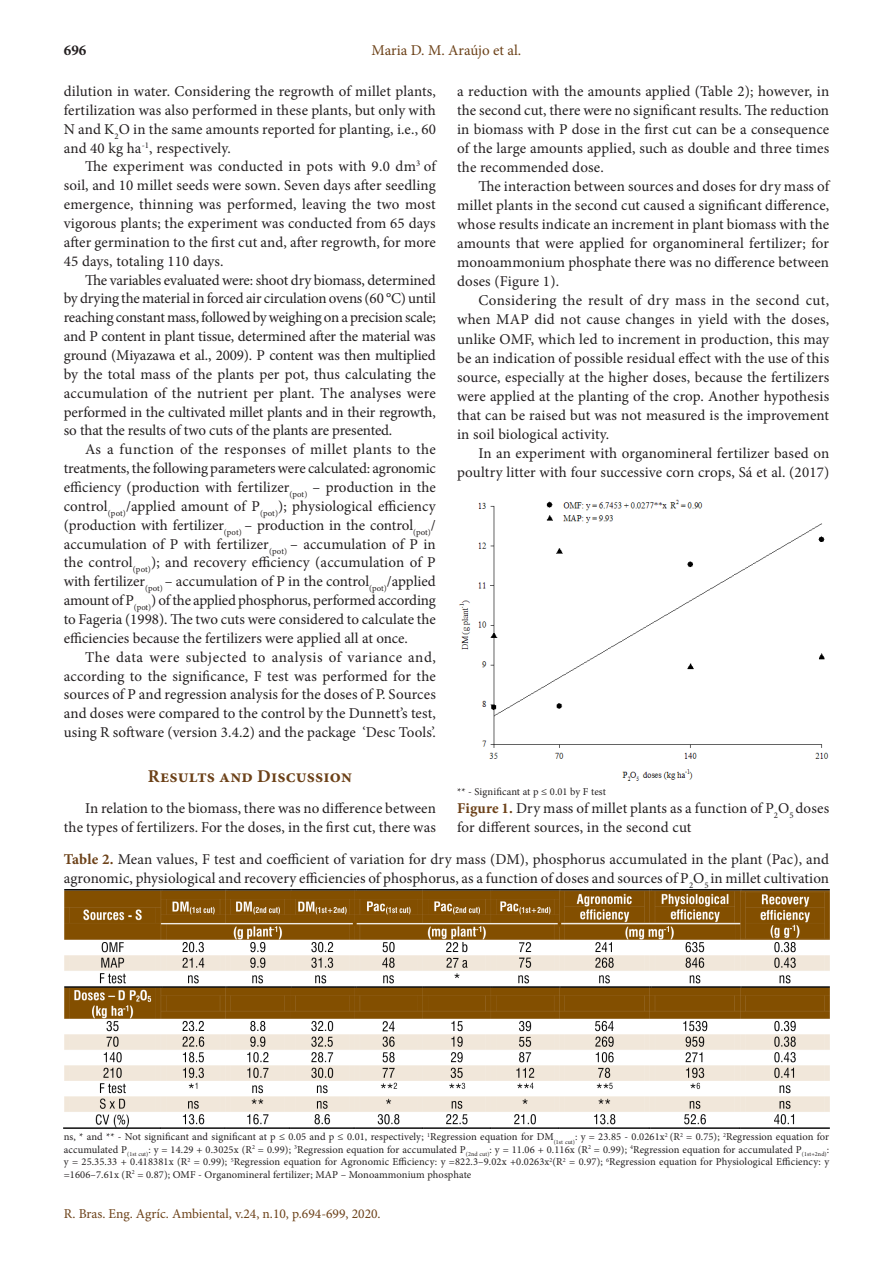
<style>
.page{position:relative;width:893px;height:1263px;background:#fff}
.page>*{position:absolute;margin:0;border:0;box-sizing:border-box;transform-origin:0 0}
.t1{font:700 18px "Minion Pro";letter-spacing:.01em;color:#6c4118}
.t2{font:15px/18.9px "Minion Pro";letter-spacing:.005em;color:#231f20;text-align:justify}
.t3{font:15px "Minion Pro";color:#6c4118}
.t4{font:700 15px "Minion Pro";color:#231f20}
.t5{font:13.5px "Minion Pro";color:#6c4118}
.t6{font:10.5px/12.6px "Minion Pro";letter-spacing:.01em;color:#231f20;text-align:justify}
.s1{font-weight:700;color:#6c4118}
</style>
<div class="page">
<img style="left:64px;top:889px;width:765px;height:239px">
<img style="left:459px;top:499px;width:370px;height:282px">
<p class="t4" style="left:64px;top:40px;width:24px">696</p>
<p class="t3" style="left:372px;top:40px;width:151px">Maria D. M. Araújo et al.</p>
<p class="t2" style="left:64px;top:82px;width:374px">dilution in water. Considering the regrowth of millet plants, fertilization was also performed in these plants, but only with N and K<sub>2</sub>O in the same amounts reported for planting, i.e., 60 and 40 kg ha<sup>-1</sup>, respectively.</p>
<p class="t2" style="left:64px;top:157px;width:374px;text-indent:21px">The experiment was conducted in pots with 9.0 dm<sup>3</sup> of soil, and 10 millet seeds were sown. Seven days after seedling emergence, thinning was performed, leaving the two most vigorous plants; the experiment was conducted from 65 days after germination to the first cut and, after regrowth, for more 45 days, totaling 110 days.</p>
<p class="t2" style="left:64px;top:270px;width:374px;text-indent:21px">The variables evaluated were: shoot dry biomass, determined by drying the material in forced air circulation ovens (60 °C) until reaching constant mass, followed by weighing on a precision scale; and P content in plant tissue, determined after the material was ground (Miyazawa et al., 2009). P content was then multiplied by the total mass of the plants per pot, thus calculating the accumulation of the nutrient per plant. The analyses were performed in the cultivated millet plants and in their regrowth, so that the results of two cuts of the plants are presented.</p>
<p class="t2" style="left:64px;top:440px;width:374px;text-indent:21px">As a function of the responses of millet plants to the treatments, the following parameters were calculated: agronomic efficiency (production with fertilizer<sub>(pot)</sub> – production in the control<sub>(pot)</sub>/applied amount of P<sub>(pot)</sub>); physiological efficiency (production with fertilizer<sub>(pot)</sub> – production in the control<sub>(pot)</sub>/ accumulation of P with fertilizer<sub>(pot)</sub> – accumulation of P in the control<sub>(pot)</sub>); and recovery efficiency (accumulation of P with fertilizer<sub>(pot)</sub> – accumulation of P in the control<sub>(pot)</sub>/applied amount of P<sub>(pot)</sub>) of the applied phosphorus, performed according to Fageria (1998). The two cuts were considered to calculate the efficiencies because the fertilizers were applied all at once.</p>
<p class="t2" style="left:64px;top:647px;width:374px;text-indent:21px">The data were subjected to analysis of variance and, according to the significance, F test was performed for the sources of P and regression analysis for the doses of P. Sources and doses were compared to the control by the Dunnett’s test, using R software (version 3.4.2) and the package ‘Desc Tools’.</p>
<p class="t1" style="left:148px;top:763px;width:206px">Results and Discussion</p>
<p class="t2" style="left:64px;top:799px;width:374px;text-align:right">In relation to the biomass, there was no difference between the types of fertilizers. For the doses, in the first cut, there was</p>
<p class="t2" style="left:457px;top:82px;width:374px">a reduction with the amounts applied (Table 2); however, in the second cut, there were no significant results. The reduction in biomass with P dose in the first cut can be a consequence of the large amounts applied, such as double and three times the recommended dose.</p>
<p class="t2" style="left:457px;top:177px;width:374px;text-indent:21px">The interaction between sources and doses for dry mass of millet plants in the second cut caused a significant difference, whose results indicate an increment in plant biomass with the amounts that were applied for organomineral fertilizer; for monoammonium phosphate there was no difference between doses (Figure 1).</p>
<p class="t2" style="left:457px;top:291px;width:374px;text-indent:21px">Considering the result of dry mass in the second cut, when MAP did not cause changes in yield with the doses, unlike OMF, which led to increment in production, this may be an indication of possible residual effect with the use of this source, especially at the higher doses, because the fertilizers were applied at the planting of the crop. Another hypothesis that can be raised but was not measured is the improvement in soil biological activity.</p>
<p class="t2" style="left:457px;top:444px;width:374px;text-align:right">In an experiment with organomineral fertilizer based on poultry litter with four successive corn crops, Sá et al. (2017)</p>
<p class="t6" style="left:457px;top:785px;width:150px">** - Significant at p ≤ 0.01 by F test</p>
<p class="t2" style="left:457px;top:799px;width:374px"><span class="s1">Figure 1.</span> Dry mass of millet plants as a function of P<sub>2</sub>O<sub>5</sub> doses for different sources, in the second cut</p>
<p class="t2" style="left:64px;top:850px;width:767px"><span class="s1">Table 2.</span> Mean values, F test and coefficient of variation for dry mass (DM), phosphorus accumulated in the plant (Pac), and agronomic, physiological and recovery efficiencies of phosphorus, as a function of doses and sources of P<sub>2</sub>O<sub>5</sub> in millet cultivation</p>
<p class="t6" style="left:64px;top:1130px;width:767px">ns, * and ** - Not significant and significant at p ≤ 0.05 and p ≤ 0.01, respectively; <sup>1</sup>Regression equation for DM<sub>(1st</sub> <sub>cut)</sub>: y = 23.85 - 0.0261x<sup>2</sup> (R<sup>2</sup> = 0.75); <sup>2</sup>Regression equation for accumulated P<sub>(1st</sub> <sub>cut)</sub>: y = 14.29 + 0.3025x (R<sup>2</sup> = 0.99); <sup>3</sup>Regression equation for accumulated P<sub>(2nd</sub> <sub>cut)</sub>: y = 11.06 + 0.116x (R<sup>2</sup> = 0.99); <sup>4</sup>Regression equation for accumulated P<sub>(1st+2nd)</sub>: y = 25.35.33 + 0.418381x (R<sup>2</sup> = 0.99); <sup>5</sup>Regression equation for Agronomic Efficiency: y =822.3–9.02x +0.0263x<sup>2</sup>(R<sup>2</sup> = 0.97); <sup>6</sup>Regression equation for Physiological Efficiency: y =1606–7.61x (R<sup>2</sup> = 0.87); OMF - Organomineral fertilizer; MAP – Monoammonium phosphate</p>
<p class="t5" style="left:64px;top:1204px;width:318px">R. Bras. Eng. Agríc. Ambiental, v.24, n.10, p.694-699, 2020.</p>
</div>
